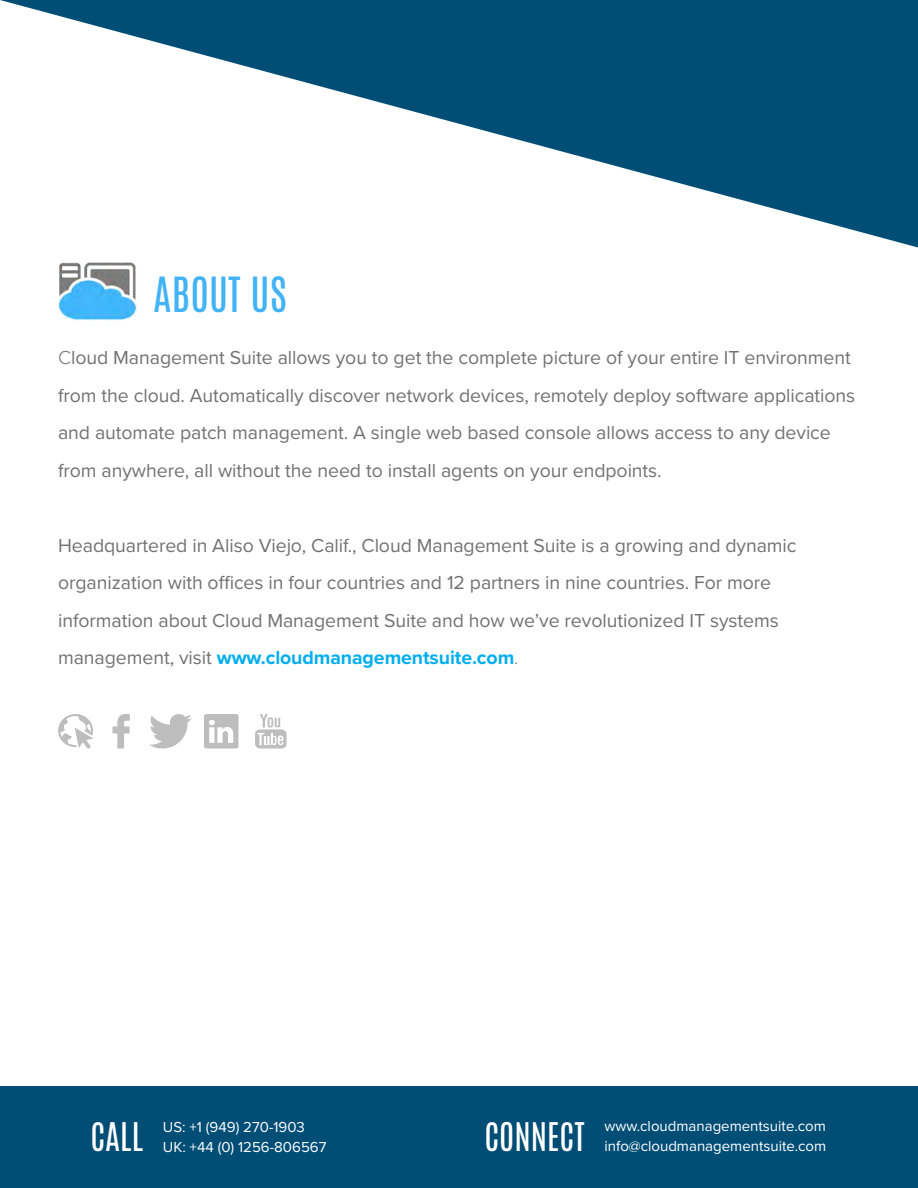
<style>
.page{position:relative;width:918px;height:1188px;background:#fff}
.page>*{position:absolute;margin:0;border:0;box-sizing:border-box;transform-origin:0 0}
.t1{font:40.5px "Antonio";color:#42b3f6}
.t2{font:33px "Antonio";color:#fff}
.t3{font:19.5px/37.5px "Proxima Nova";letter-spacing:-.005em;color:#727272}
.t4{font:15px/19.8px "Proxima Nova";color:#fff}
.s1{font-weight:300}
.s2{font-weight:700;color:#00aeef}
.s3{font-weight:300;color:#6a6f74}
.s4{font-family:"Antonio";font-size:33px}
</style>
<div class="page">
<svg style="left:0;top:0;width:918px;height:248px"></svg>
<img style="left:58px;top:246px;width:80px;height:76px">
<div style="left:0;top:1086px;width:918px;height:102px;background:#004e76"></div>
<svg style="left:58px;top:714px;width:35px;height:35px"></svg>
<svg style="left:112px;top:714px;width:18px;height:35px"></svg>
<svg style="left:149px;top:714px;width:43px;height:35px"></svg>
<svg style="left:204px;top:714px;width:34px;height:35px"></svg>
<svg style="left:255px;top:714px;width:32px;height:35px"></svg>
<h1 class="t1" style="left:153px;top:265px;width:135px">ABOUT US</h1>
<p class="t3" style="left:58px;top:338px;width:799px"><span class="s1">C</span>loud Management Suite allows you to get the complete picture of your entire IT environment from the cloud. Automatically discover network devices, remotely deploy software applications and automate patch management. A single web based console allows access to any device from anywhere, all without the need to install agents on your endpoints.</p>
<p class="t3" style="left:58px;top:526px;width:740px">Headquartered in Aliso Viejo, Calif., Cloud Management Suite is a growing and dynamic organization with offices in four countries and 12 partners in nine countries. For more information about Cloud Management Suite and how we’ve revolutionized IT systems management, visit <span class="s2">www.cloudmanagementsuite.com</span><span class="s3">.</span></p>
<p class="t4" style="left:91px;top:1116px;width:237px;text-indent:72px">US: +1 (949) 270-1903<br><span class="s4">CALL</span> UK: +44 (0) 1256-806567</p>
<h2 class="t2" style="left:484px;top:1112px;width:102px">CONNECT</h2>
<p class="t4" style="left:604px;top:1115px;width:223px">www.cloudmanagementsuite.com info@cloudmanagementsuite.com</p>
</div>
